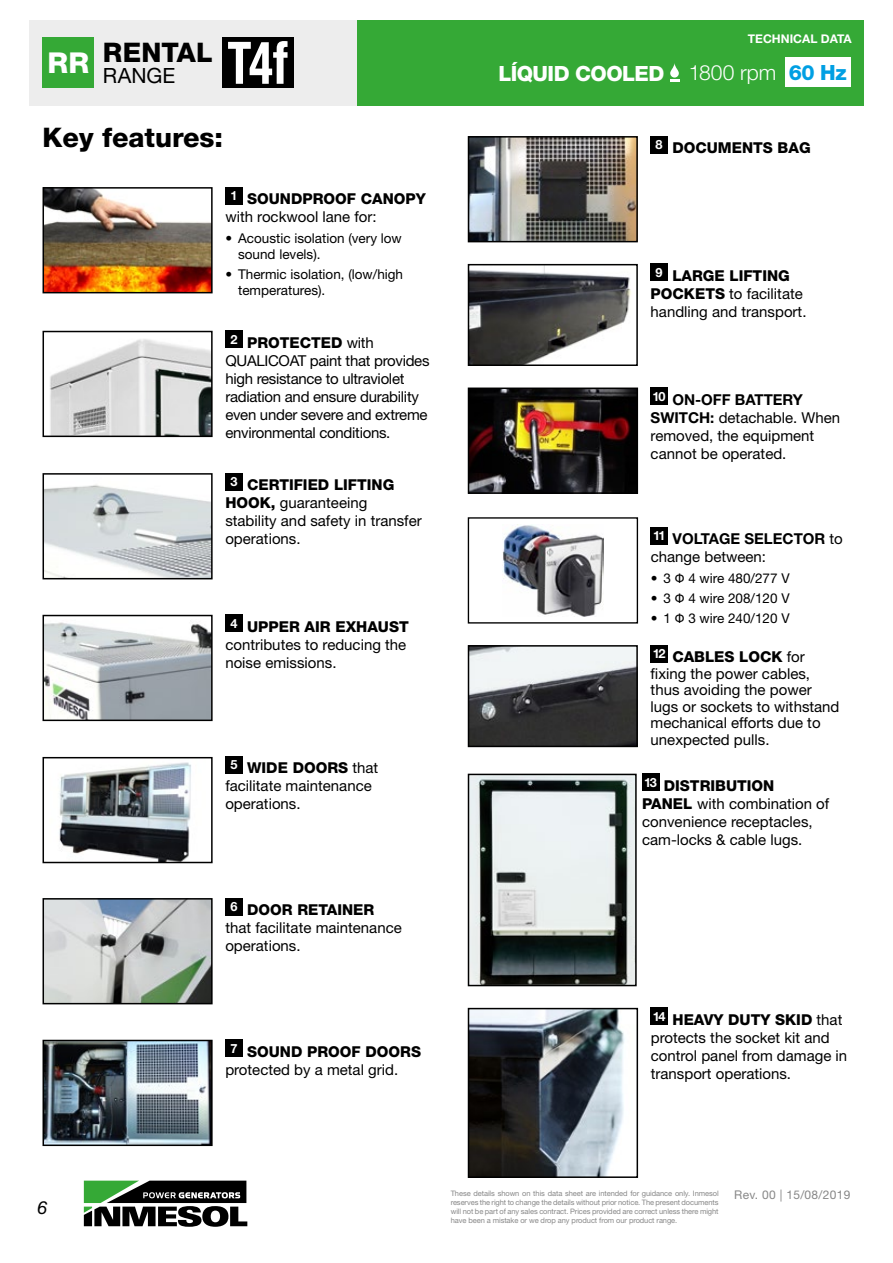
<style>
.page{position:relative;width:893px;height:1263px;background:#fff}
.page>*{position:absolute;margin:0;border:0;box-sizing:border-box;transform-origin:0 0}
.t1{font:800 27px "Helvetica Neue LT Std";color:#000}
.t2{font:800 21px "Helvetica Neue LT Std";letter-spacing:-.025em;color:#fff}
.t3{font:21px "Helvetica Neue LT Std";color:#000}
.t4{font:800 21px "Helvetica Neue LT Std";color:#009fe3}
.t5{font:italic 18px "Helvetica Neue LT Std";color:#000}
.t6{font:15px/18px "Helvetica Neue LT Std";color:#000}
.t7{font:15px/18px "Helvetica Neue LT Std";letter-spacing:-.02em;color:#000}
.t8{font:800 15px "Helvetica Neue LT Std";color:#000}
.t9{font:13.5px/16.2px "Helvetica Neue LT Std";color:#000}
.t10{font:12px "Helvetica Neue LT Std";letter-spacing:.025em;color:#878787}
.t11{font:700 12px "Helvetica Neue LT Std";color:#fff}
.t12{font:7.5px/9px "Helvetica Neue LT Std";letter-spacing:-.01em;color:#878787;text-align:justify}
.s1{font-weight:800}
.s2{font-weight:300}
.s3{font-weight:700}
.s4{font-family:"Helvetica"}
</style>
<div class="page">
<svg style="left:84px;top:1180px;width:163px;height:47px"></svg>
<div style="left:30px;top:20px;width:327px;height:85px;background:#ededed"></div>
<div style="left:357px;top:20px;width:506px;height:85px;background:#35a936"></div>
<svg style="left:670px;top:63px;width:9px;height:15px"></svg>
<svg style="left:670px;top:79px;width:9px;height:2px"></svg>
<div style="left:43px;top:38px;width:51px;height:50px;background:#35a936"></div>
<div style="left:785px;top:57px;width:65px;height:30px;background:#fff"></div>
<div style="left:223px;top:37px;width:71px;height:51px;background:#000"></div>
<svg style="left:228px;top:41px;width:60px;height:43px"></svg>
<img style="left:502px;top:524px;width:102px;height:93px">
<div style="left:468px;top:517px;width:170px;height:106px;border:1px solid #000"></div>
<div style="left:651px;top:527px;width:17px;height:17px;background:#000"></div>
<div style="left:225px;top:615px;width:17px;height:17px;background:#000"></div>
<img style="left:46px;top:622px;width:164px;height:96px">
<div style="left:43px;top:615px;width:170px;height:106px;border:2px solid #000"></div>
<div style="left:225px;top:473px;width:17px;height:17px;background:#000"></div>
<img style="left:46px;top:484px;width:164px;height:92px">
<div style="left:43px;top:473px;width:170px;height:106px;border:2px solid #000"></div>
<div style="left:225px;top:756px;width:17px;height:17px;background:#000"></div>
<div style="left:225px;top:331px;width:17px;height:17px;background:#000"></div>
<img style="left:50px;top:339px;width:160px;height:95px">
<div style="left:43px;top:331px;width:170px;height:106px;border:2px solid #000"></div>
<div style="left:225px;top:187px;width:17px;height:17px;background:#000"></div>
<img style="left:46px;top:190px;width:164px;height:100px">
<div style="left:43px;top:187px;width:170px;height:106px;border:2px solid #000"></div>
<div style="left:225px;top:898px;width:17px;height:17px;background:#000"></div>
<img style="left:46px;top:901px;width:164px;height:100px">
<div style="left:43px;top:898px;width:170px;height:106px;border:2px solid #000"></div>
<div style="left:651px;top:264px;width:17px;height:17px;background:#000"></div>
<img style="left:471px;top:267px;width:160px;height:96px">
<div style="left:468px;top:264px;width:170px;height:102px;border:2px solid #000"></div>
<div style="left:225px;top:1040px;width:17px;height:17px;background:#000"></div>
<div style="left:651px;top:387px;width:17px;height:17px;background:#000"></div>
<img style="left:471px;top:390px;width:164px;height:101px">
<div style="left:468px;top:387px;width:170px;height:107px;border:2px solid #000"></div>
<img style="left:46px;top:1043px;width:164px;height:100px">
<div style="left:43px;top:1040px;width:170px;height:106px;border:2px solid #000"></div>
<div style="left:651px;top:136px;width:17px;height:17px;background:#000"></div>
<img style="left:471px;top:139px;width:164px;height:100px">
<div style="left:468px;top:136px;width:170px;height:106px;border:2px solid #000"></div>
<img style="left:59px;top:762px;width:132px;height:98px">
<div style="left:43px;top:757px;width:170px;height:106px;border:2px solid #000"></div>
<div style="left:651px;top:1008px;width:17px;height:17px;background:#000"></div>
<img style="left:471px;top:1011px;width:154px;height:164px">
<div style="left:468px;top:1008px;width:170px;height:170px;border:2px solid #000"></div>
<div style="left:651px;top:645px;width:17px;height:17px;background:#000"></div>
<img style="left:471px;top:648px;width:164px;height:96px">
<div style="left:468px;top:645px;width:170px;height:102px;border:2px solid #000"></div>
<div style="left:642px;top:774px;width:17px;height:17px;background:#000"></div>
<img style="left:471px;top:777px;width:163px;height:206px">
<div style="left:468px;top:774px;width:169px;height:212px;border:2px solid #000"></div>
<h1 class="t1" style="left:103px;top:36px;width:111px">RENTAL</h1>
<h2 class="t3" style="left:48px;top:63px;width:129px"><sup>RR</sup> RANGE</h2>
<h1 class="t1" style="left:43px;top:121px;width:182px">Key features:</h1>
<p class="t6" style="left:225px;top:190px;width:202px;text-indent:5px"><sup>1</sup> <span class="s1">SOUNDPROOF CANOPY </span>with rockwool lane for:</p>
<p class="t9" style="left:238px;top:229px;width:165px;text-indent:-13px">• Acoustic isolation (very low sound levels).</p>
<p class="t9" style="left:238px;top:266px;width:166px;text-indent:-13px">• Thermic isolation, (low/high temperatures).</p>
<p class="t7" style="left:225px;top:333px;width:206px;text-indent:5px"><sup>2</sup> <span class="s1">PROTECTED</span> with<br>QUALICOAT paint that provides high resistance to ultraviolet radiation and ensure durability even under severe and extreme environmental conditions.</p>
<p class="t6" style="left:225px;top:476px;width:198px;text-indent:5px"><sup>3</sup> <span class="s1">CERTIFIED LIFTING<br>HOOK,</span> guaranteeing stability and safety in transfer operations.</p>
<p class="t6" style="left:225px;top:617px;width:185px;text-indent:5px"><sup>4</sup> <span class="s1">UPPER AIR EXHAUST </span>contributes to reducing the noise emissions.</p>
<p class="t6" style="left:225px;top:759px;width:154px;text-indent:5px"><sup>5</sup> <span class="s1">WIDE DOORS</span> that facilitate maintenance operations.</p>
<p class="t6" style="left:225px;top:900px;width:178px;text-indent:5px"><sup>6</sup> <span class="s1">DOOR RETAINER </span>that facilitate maintenance operations.</p>
<p class="t6" style="left:225px;top:1042px;width:197px;text-indent:5px"><sup>7</sup> <span class="s1">SOUND PROOF DOORS </span>protected by a metal grid.</p>
<p class="t11" style="left:748px;top:31px;width:105px">TECHNICAL DATA</p>
<h2 class="t2" style="left:498px;top:61px;width:280px">LÍQUID COOLED <span class="s2">1800 rpm</span></h2>
<h2 class="t4" style="left:789px;top:60px;width:60px">60 Hz</h2>
<p class="t8" style="left:656px;top:139px;width:157px"><sup>8</sup> DOCUMENTS BAG</p>
<p class="t6" style="left:651px;top:266px;width:157px;text-indent:5px"><sup>9</sup> <span class="s1">LARGE LIFTING<br>POCKETS</span> to facilitate handling and transport.</p>
<p class="t6" style="left:651px;top:390px;width:191px"><sup>10</sup> <span class="s3">ON-OFF BATTERY<br>SWITCH:</span> detachable. When removed, the equipment cannot be operated.</p>
<p class="t6" style="left:651px;top:529px;width:194px"><sup>11</sup> <span class="s3">VOLTAGE SELECTOR</span> to change between:</p>
<p class="t9" style="left:651px;top:569px;width:140px">• 3 <span class="s4">Φ</span> 4 wire 480/277 V</p>
<p class="t9" style="left:651px;top:590px;width:140px">• 3 <span class="s4">Φ</span> 4 wire 208/120 V</p>
<p class="t9" style="left:651px;top:610px;width:140px">• 1 <span class="s4">Φ</span> 3 wire 240/120 V</p>
<p class="t6" style="left:651px;top:648px;width:190px;line-height:16.5px"><sup>12</sup> <span class="s1">CABLES LOCK</span> for fixing the power cables, thus avoiding the power lugs or sockets to withstand mechanical efforts due to unexpected pulls.</p>
<p class="t6" style="left:642px;top:776px;width:189px"><sup>13</sup> <span class="s1">DISTRIBUTION<br>PANEL</span> with combination of convenience receptacles, cam-locks &amp; cable lugs.</p>
<p class="t6" style="left:651px;top:1010px;width:198px"><sup>14</sup> <span class="s1">HEAVY DUTY SKID</span> that protects the socket kit and control panel from damage in transport operations.</p>
<p class="t5" style="left:38px;top:1197px;width:12px">6</p>
<p class="t12" style="left:451px;top:1189px;width:269px">These details shown on this data sheet are intended for guidance only. Inmesol reserves the right to change the details without prior notice. The present documents will not be part of any sales contract. Prices provided are correct unless there might have been a mistake or we drop any product from our product range.</p>
<p class="t10" style="left:734px;top:1188px;width:118px">Rev. 00 | 15/08/2019</p>
</div>
